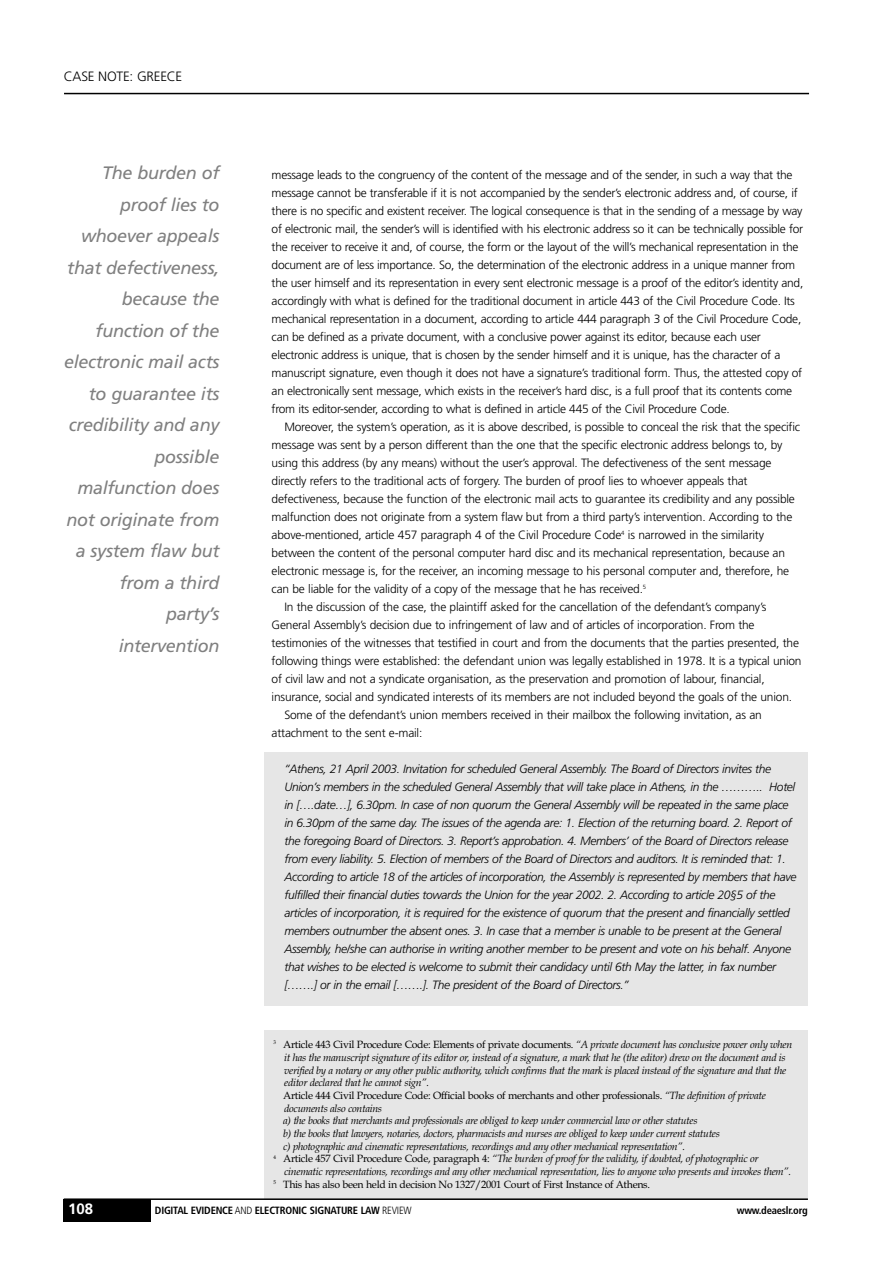
<style>
.page{position:relative;width:893px;height:1263px;background:#fff}
.page>*{position:absolute;margin:0;border:0;box-sizing:border-box;transform-origin:0 0}
.t1{font:italic 18px/31.5px "Frutiger";letter-spacing:-.015em;color:#808080;text-align:right}
.t2{font:700 15px "Frutiger";color:#fff}
.t3{font:300 13.5px "Frutiger";letter-spacing:-.015em;color:#000}
.t4{font:300 12px/18px "Frutiger";letter-spacing:-.015em;color:#000}
.t5{font:italic 300 12px/18px "Frutiger";letter-spacing:-.03em;color:#000}
.t6{font:italic 10.5px "Book Antiqua";letter-spacing:-.025em;color:#000}
.t7{font:10.5px "Book Antiqua";letter-spacing:-.025em;color:#000}
.t8{font:700 condensed 10.5px "Frutiger";letter-spacing:-.02em;color:#000}
.s1{font-style:italic}
.s2{font-style:normal}
.s3{font-weight:300}
</style>
<div class="page">
<div style="left:64px;top:1199px;width:87px;height:22px;background:#000"></div>
<hr style="left:64px;top:93px;width:745px;height:1px;background:#000">
<div style="left:265px;top:752px;width:543px;height:253px;background:#e6e6e6"></div>
<div style="left:264px;top:1030px;width:543px;height:169px;background:#e6e6e6"></div>
<hr style="left:64px;top:1198px;width:744px;height:2px;background:#000">
<p class="t3" style="left:64px;top:71px;width:120px">CASE NOTE: GREECE</p>
<p class="t1" style="left:64px;top:159px;width:157px">The burden of proof lies to whoever appeals that defectiveness, because the function of the electronic mail acts to guarantee its credibility and any possible malfunction does not originate from a system flaw but from a third party’s intervention</p>
<p class="t4" style="left:272px;top:167px;width:533px">message leads to the congruency of the content of the message and of the sender, in such a way that the message cannot be transferable if it is not accompanied by the sender’s electronic address and, of course, if there is no specific and existent receiver. The logical consequence is that in the sending of a message by way of electronic mail, the sender’s will is identified with his electronic address so it can be technically possible for the receiver to receive it and, of course, the form or the layout of the will’s mechanical representation in the document are of less importance. So, the determination of the electronic address in a unique manner from the user himself and its representation in every sent electronic message is a proof of the editor’s identity and, accordingly with what is defined for the traditional document in article 443 of the Civil Procedure Code. Its mechanical representation in a document, according to article 444 paragraph 3 of the Civil Procedure Code, can be defined as a private document, with a conclusive power against its editor, because each user electronic address is unique, that is chosen by the sender himself and it is unique, has the character of a manuscript signature, even though it does not have a signature’s traditional form. Thus, the attested copy of an electronically sent message, which exists in the receiver’s hard disc, is a full proof that its contents come from its editor-sender, according to what is defined in article 445 of the Civil Procedure Code.</p>
<p class="t4" style="left:284px;top:419px;width:517px">Moreover, the system’s operation, as it is above described, is possible to conceal the risk that the specific</p>
<p class="t4" style="left:272px;top:437px;width:512px">message was sent by a person different than the one that the specific electronic address belongs to, by</p>
<p class="t4" style="left:272px;top:455px;width:501px">using this address (by any means) without the user’s approval. The defectiveness of the sent message</p>
<p class="t4" style="left:272px;top:473px;width:477px">directly refers to the traditional acts of forgery. The burden of proof lies to whoever appeals that</p>
<p class="t4" style="left:272px;top:491px;width:525px">defectiveness, because the function of the electronic mail acts to guarantee its credibility and any possible</p>
<p class="t4" style="left:272px;top:509px;width:522px">malfunction does not originate from a system flaw but from a third party’s intervention. According to the</p>
<p class="t4" style="left:272px;top:527px;width:494px">above-mentioned, article 457 paragraph 4 of the Civil Procedure Code<sup>4</sup> is narrowed in the similarity</p>
<p class="t4" style="left:272px;top:545px;width:515px">between the content of the personal computer hard disc and its mechanical representation, because an</p>
<p class="t4" style="left:272px;top:563px;width:519px">electronic message is, for the receiver, an incoming message to his personal computer and, therefore, he</p>
<p class="t4" style="left:272px;top:581px;width:376px">can be liable for the validity of a copy of the message that he has received.<sup>5</sup></p>
<p class="t4" style="left:284px;top:599px;width:484px">In the discussion of the case, the plaintiff asked for the cancellation of the defendant’s company’s</p>
<p class="t4" style="left:272px;top:617px;width:484px">General Assembly’s decision due to infringement of law and of articles of incorporation. From the</p>
<p class="t4" style="left:272px;top:635px;width:529px">testimonies of the witnesses that testified in court and from the documents that the parties presented, the</p>
<p class="t4" style="left:272px;top:653px;width:531px">following things were established: the defendant union was legally established in 1978. It is a typical union</p>
<p class="t4" style="left:272px;top:671px;width:494px">of civil law and not a syndicate organisation, as the preservation and promotion of labour, financial,</p>
<p class="t4" style="left:272px;top:689px;width:522px">insurance, social and syndicated interests of its members are not included beyond the goals of the union.</p>
<p class="t4" style="left:284px;top:707px;width:479px">Some of the defendant’s union members received in their mailbox the following invitation, as an</p>
<p class="t4" style="left:272px;top:725px;width:152px">attachment to the sent e-mail:</p>
<p class="t5" style="left:284px;top:761px;width:514px">“Athens, 21 April 2003. Invitation for scheduled General Assembly. The Board of Directors invites the Union’s members in the scheduled General Assembly that will take place in Athens, in the ……….. Hotel in [….date…], 6.30pm. In case of non quorum the General Assembly will be repeated in the same place in 6.30pm of the same day. The issues of the agenda are: 1. Election of the returning board. 2. Report of the foregoing Board of Directors. 3. Report’s approbation. 4. Members’ of the Board of Directors release from every liability. 5. Election of members of the Board of Directors and auditors. It is reminded that: 1.<br>According to article 18 of the articles of incorporation, the Assembly is represented by members that have fulfilled their financial duties towards the Union for the year 2002. 2. According to article 20§5 of the articles of incorporation, it is required for the existence of quorum that the present and financially settled members outnumber the absent ones. 3. In case that a member is unable to be present at the General Assembly, he/she can authorise in writing another member to be present and vote on his behalf. Anyone that wishes to be elected is welcome to submit their candidacy until 6th May the latter, in fax number […….] or in the email […….]. The president of the Board of Directors.”</p>
<p class="t7" style="left:274px;top:1038px;width:520px"><sup>3</sup> Article 443 Civil Procedure Code: Elements of private documents. <span class="s1">“A private document has conclusive power only when</span></p>
<p class="t6" style="left:284px;top:1051px;width:503px">it has the manuscript signature of its editor or, instead of a signature, a mark that he (the editor) drew on the document and is</p>
<p class="t6" style="left:284px;top:1064px;width:503px">verified by a notary or any other public authority, which confirms that the mark is placed instead of the signature and that the</p>
<p class="t6" style="left:284px;top:1076px;width:146px">editor declared that he cannot sign”.</p>
<p class="t7" style="left:283px;top:1089px;width:484px">Article 444 Civil Procedure Code: Official books of merchants and other professionals. <span class="s1">“The definition of private</span></p>
<p class="t6" style="left:284px;top:1102px;width:99px">documents also contains</p>
<p class="t6" style="left:283px;top:1114px;width:416px">a) the books that merchants and professionals are obliged to keep under commercial law or other statutes</p>
<p class="t6" style="left:283px;top:1127px;width:438px">b) the books that lawyers, notaries, doctors, pharmacists and nurses are obliged to keep under current statutes</p>
<p class="t6" style="left:283px;top:1140px;width:403px">c) photographic and cinematic representations, recordings and any other mechanical representation”.</p>
<p class="t6" style="left:274px;top:1152px;width:486px"><sup>4</sup> <span class="s2">Article 457 Civil Procedure Code, paragraph 4:</span> “The burden of proof for the validity, if doubted, of photographic or</p>
<p class="t6" style="left:284px;top:1165px;width:508px">cinematic representations, recordings and any other mechanical representation, lies to anyone who presents and invokes them”.</p>
<p class="t7" style="left:274px;top:1178px;width:378px"><sup>5</sup> This has also been held in decision No 1327/2001 Court of First Instance of Athens.</p>
<p class="t2" style="left:68px;top:1203px;width:27px">108</p>
<p class="t8" style="left:155px;top:1206px;width:258px">DIGITAL EVIDENCE <span class="s3">AND</span> ELECTRONIC SIGNATURE LAW <span class="s3">REVIEW</span></p>
<p class="t8" style="left:737px;top:1206px;width:72px">www.deaeslr.org</p>
</div>
